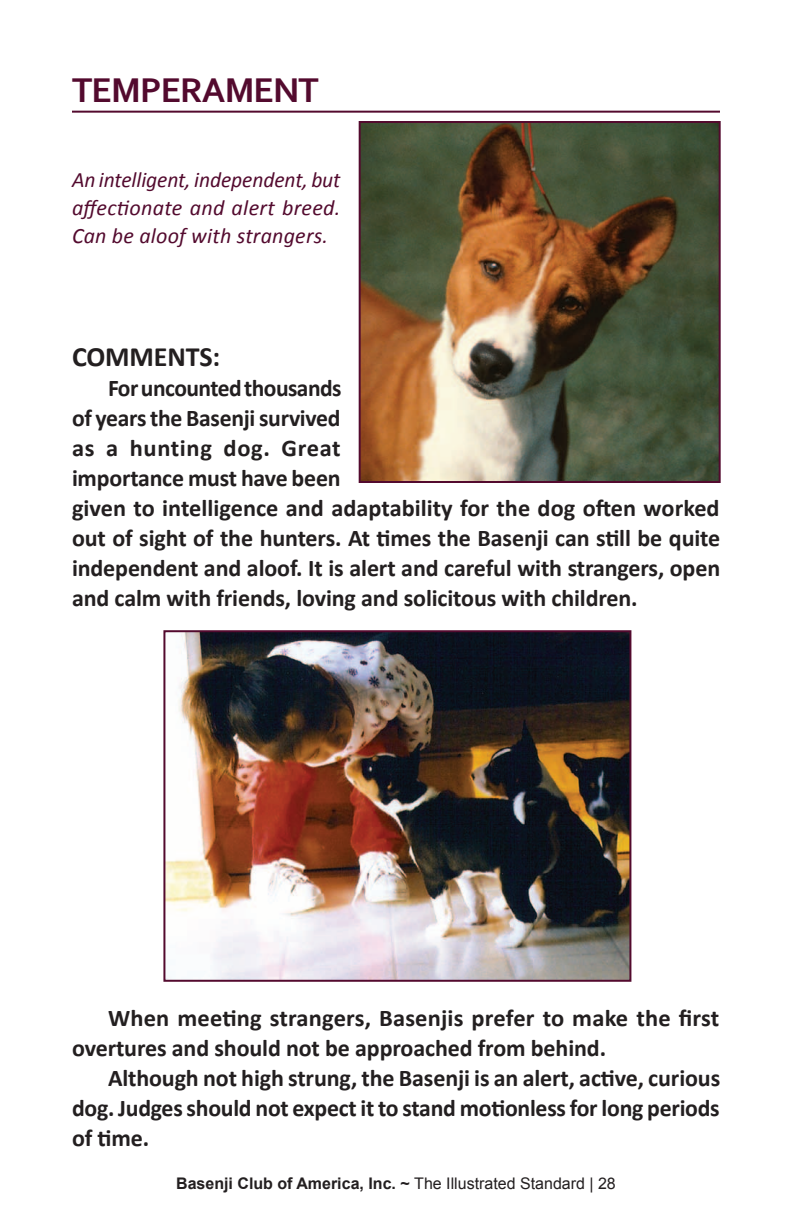
<style>
.page{position:relative;width:792px;height:1224px;background:#fff}
.page>*{position:absolute;margin:0;border:0;box-sizing:border-box;transform-origin:0 0}
.Elements_of_Standard{font:700 36px "Corbel";letter-spacing:-.025em;color:#530a2e}
.Comment_Header{font:700 28px "Calibri";letter-spacing:-.005em;color:#231f20}
.Text-Comments{font:700 24px/30px "Calibri";letter-spacing:-.005em;color:#231f20}
.Text-Standard{font:italic 22px/28px "Calibri";letter-spacing:.01em;color:#530a2e;text-align:justify}
.t1{font:700 16px "Arial";color:#231f20}
.s1{font-weight:400}
</style>
<div class="page">
<hr style="left:72px;top:111px;width:648px;height:2px;background:#530a2e">
<img style="left:362px;top:124px;width:356px;height:356px">
<div style="left:359px;top:121px;width:362px;height:362px;border:2px solid #530a2e"></div>
<img style="left:166px;top:633px;width:462px;height:346px">
<div style="left:163px;top:630px;width:468px;height:352px;border:2px solid #530a2e"></div>
<p class="Elements_of_Standard" style="left:72px;top:67px;width:248px">TEMPERAMENT</p>
<p class="Text-Standard" style="left:72px;top:165px;width:270px">An intelligent, independent, but affectionate and alert breed.<br>Can be aloof with strangers.</p>
<p class="Comment_Header" style="left:72px;top:339px;width:150px">COMMENTS:</p>
<p class="Text-Comments" style="left:72px;top:373px;width:650px;text-indent:36px">For uncounted thousands<br>of years the Basenji survived<br>as a hunting dog. Great<br>importance must have been<br>given to intelligence and adaptability for the dog often worked out of sight of the hunters. At times the Basenji can still be quite independent and aloof. It is alert and careful with strangers, open and calm with friends, loving and solicitous with children.</p>
<p class="Text-Comments" style="left:72px;top:1003px;width:649px;text-indent:36px">When meeting strangers, Basenjis prefer to make the first overtures and should not be approached from behind.</p>
<p class="Text-Comments" style="left:72px;top:1063px;width:650px;text-align:justify;text-indent:36px">Although not high strung, the Basenji is an alert, active, curious dog. Judges should not expect it to stand motionless for long periods of time.</p>
<p class="t1" style="left:176px;top:1172px;width:441px">Basenji Club of America, Inc. ~ <span class="s1">The Illustrated Standard | 28</span></p>
</div>
